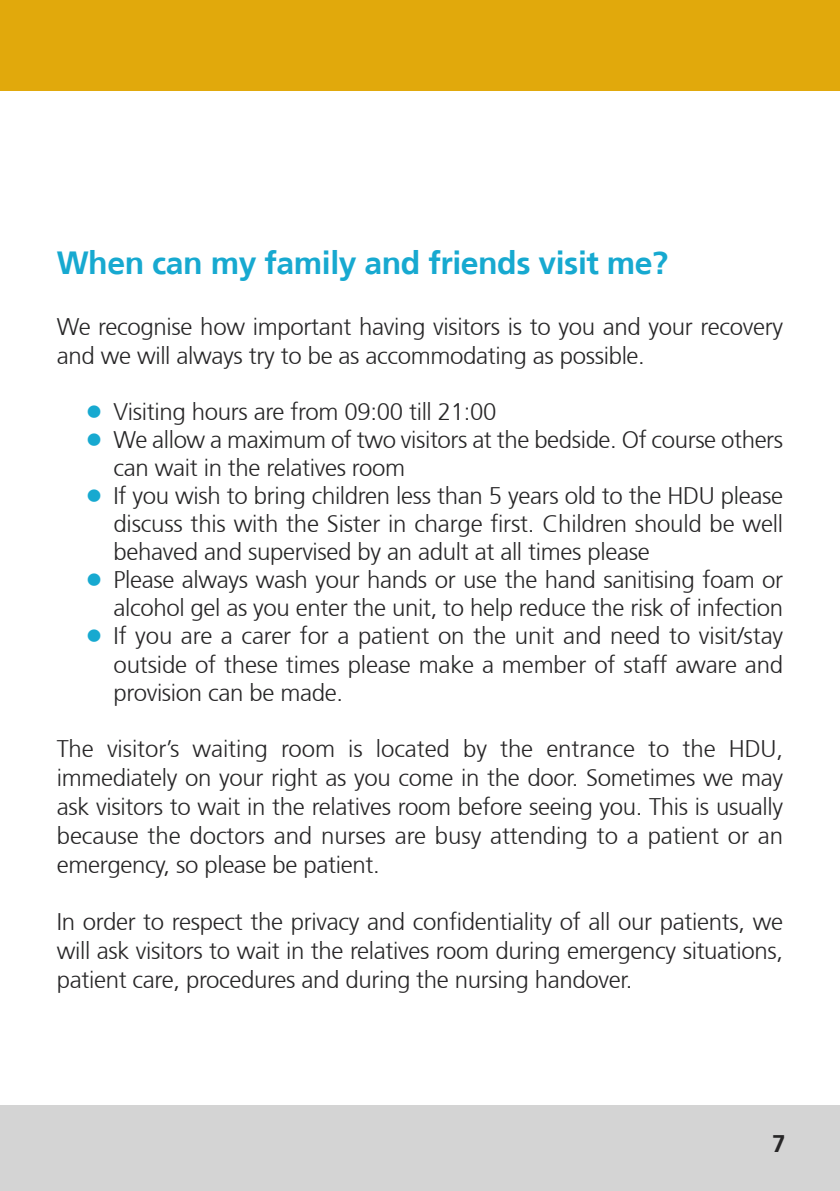
<style>
.page{position:relative;width:840px;height:1191px;background:#fff}
.page>*{position:absolute;margin:0;border:0;box-sizing:border-box;transform-origin:0 0}
.t1{font:700 32px "Frutiger 65";letter-spacing:-.015em;color:#17a9d0}
.t2{font:300 24px/28.8px "Frutiger 45";letter-spacing:-.015em;color:#272627;text-align:justify}
.t3{font:700 24px "Frutiger 65";color:#272627}
.s1{font-size:36px;color:#17a9d0}
</style>
<div class="page">
<div style="left:0;top:0;width:839px;height:91px;background:#e1a90c"></div>
<div style="left:0;top:1106px;width:839px;height:85px;background:#d4d4d4"></div>
<h1 class="t1" style="left:57px;top:244px;width:612px">When can my family and friends visit me?</h1>
<p class="t2" style="left:57px;top:312px;width:727px">We recognise how important having visitors is to you and your recovery and we will always try to be as accommodating as possible.</p>
<p class="t2" style="left:85px;top:398px;width:413px"><span class="s1">•</span> Visiting hours are from 09:00 till 21:00</p>
<p class="t2" style="left:113px;top:426px;width:670px;line-height:28px;text-indent:-28px"><span class="s1">•</span> We allow a maximum of two visitors at the bedside. Of course others can wait in the relatives room</p>
<p class="t2" style="left:113px;top:482px;width:670px;line-height:28px;text-indent:-28px"><span class="s1">•</span> If you wish to bring children less than 5 years old to the HDU please discuss this with the Sister in charge first. Children should be well behaved and supervised by an adult at all times please</p>
<p class="t2" style="left:85px;top:566px;width:699px;line-height:28px;text-align:right"><span class="s1">•</span> Please always wash your hands or use the hand sanitising foam or alcohol gel as you enter the unit, to help reduce the risk of infection</p>
<p class="t2" style="left:113px;top:622px;width:670px;line-height:28px;text-indent:-28px"><span class="s1">•</span> If you are a carer for a patient on the unit and need to visit/stay outside of these times please make a member of staff aware and provision can be made.</p>
<p class="t2" style="left:57px;top:735px;width:727px">The visitor’s waiting room is located by the entrance to the HDU, immediately on your right as you come in the door. Sometimes we may ask visitors to wait in the relatives room before seeing you. This is usually because the doctors and nurses are busy attending to a patient or an emergency, so please be patient.</p>
<p class="t2" style="left:57px;top:908px;width:727px">In order to respect the privacy and confidentiality of all our patients, we will ask visitors to wait in the relatives room during emergency situations, patient care, procedures and during the nursing handover.</p>
<p class="t3" style="left:771px;top:1129px;width:15px">7</p>
</div>
